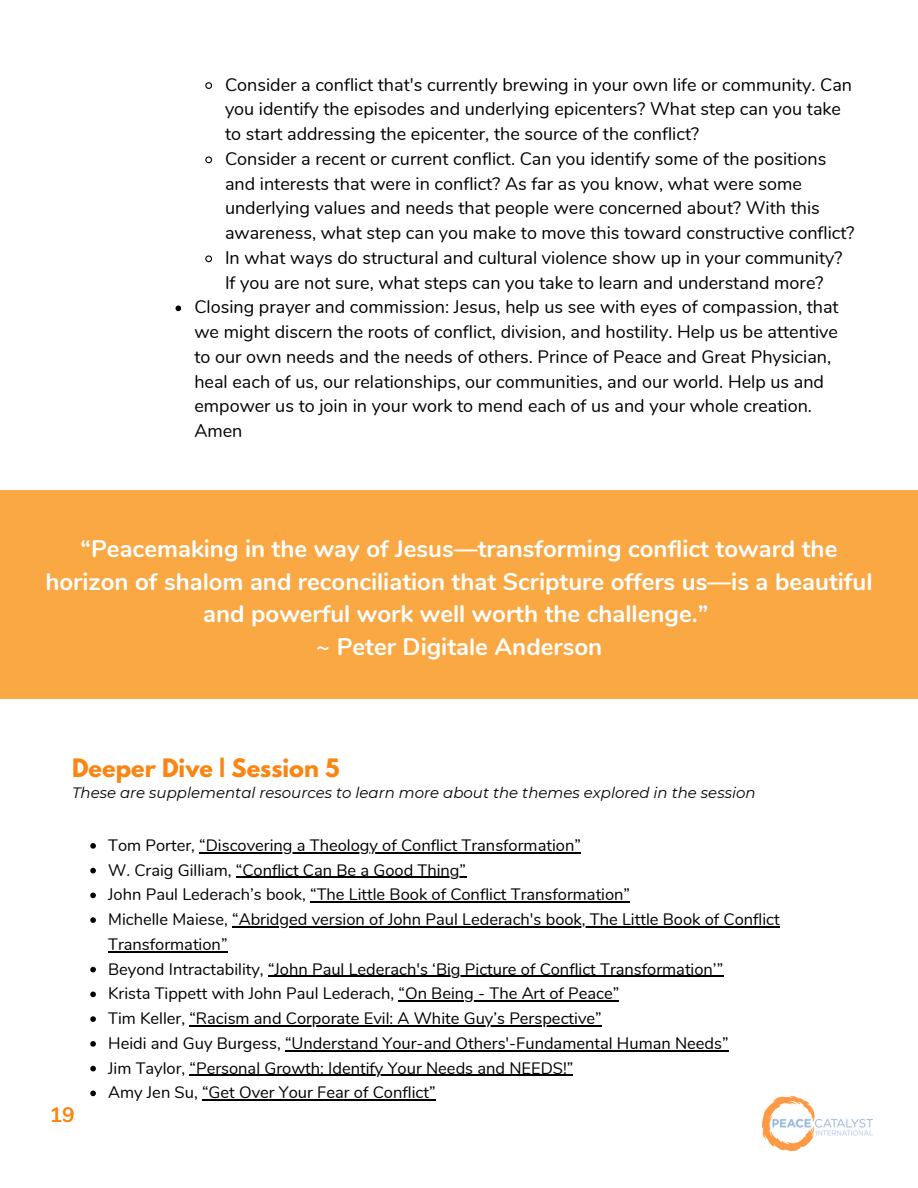
<style>
.page{position:relative;width:918px;height:1188px;background:#fff}
.page>*{position:absolute;margin:0;border:0;box-sizing:border-box;transform-origin:0 0}
.t1{font:700 24px/32.7px "Nunito";color:#fff;text-align:center}
.t2{font:700 22.5px "League Spartan";color:#fa8512}
.t3{font:700 21px "Nunito";color:#fa8512}
.t4{font:18px/24.8px "Nunito";color:#000}
.t5{font:16.5px/24.8px "Nunito";color:#000}
.t6{font:italic 15px "Montserrat";color:#000}
</style>
<div class="page">
<svg style="left:205px;top:82px;width:8px;height:7px"></svg>
<svg style="left:205px;top:156px;width:7px;height:8px"></svg>
<svg style="left:205px;top:255px;width:7px;height:8px"></svg>
<svg style="left:176px;top:306px;width:5px;height:5px"></svg>
<svg style="left:90px;top:843px;width:6px;height:6px"></svg>
<hr style="left:199px;top:852px;width:382px;height:1px;background:#000">
<svg style="left:90px;top:868px;width:6px;height:5px"></svg>
<hr style="left:236px;top:877px;width:230px;height:1px;background:#000">
<svg style="left:90px;top:893px;width:6px;height:5px"></svg>
<hr style="left:310px;top:902px;width:320px;height:1px;background:#000">
<svg style="left:90px;top:917px;width:6px;height:6px"></svg>
<hr style="left:232px;top:926px;width:548px;height:1px;background:#000">
<hr style="left:108px;top:951px;width:120px;height:1px;background:#000">
<svg style="left:90px;top:967px;width:6px;height:5px"></svg>
<hr style="left:268px;top:976px;width:455px;height:1px;background:#000">
<svg style="left:90px;top:992px;width:6px;height:5px"></svg>
<hr style="left:399px;top:1001px;width:220px;height:1px;background:#000">
<svg style="left:90px;top:1016px;width:6px;height:6px"></svg>
<hr style="left:189px;top:1025px;width:413px;height:1px;background:#000">
<svg style="left:90px;top:1041px;width:6px;height:6px"></svg>
<hr style="left:285px;top:1050px;width:444px;height:1px;background:#000">
<svg style="left:90px;top:1066px;width:6px;height:5px"></svg>
<hr style="left:190px;top:1075px;width:383px;height:1px;background:#000">
<svg style="left:90px;top:1091px;width:6px;height:5px"></svg>
<hr style="left:202px;top:1100px;width:234px;height:1px;background:#000">
<div style="left:0;top:490px;width:918px;height:208px;background:#faa844"></div>
<img style="left:763px;top:1096px;width:110px;height:54px">
<p class="t4" style="left:225px;top:72px;width:629px">Consider a conflict that's currently brewing in your own life or community. Can you identify the episodes and underlying epicenters? What step can you take to start addressing the epicenter, the source of the conflict?</p>
<p class="t4" style="left:225px;top:147px;width:631px">Consider a recent or current conflict. Can you identify some of the positions and interests that were in conflict? As far as you know, what were some underlying values and needs that people were concerned about? With this awareness, what step can you make to move this toward constructive conflict?</p>
<p class="t4" style="left:225px;top:246px;width:619px">In what ways do structural and cultural violence show up in your community?<br>If you are not sure, what steps can you take to learn and understand more?</p>
<p class="t4" style="left:194px;top:295px;width:646px">Closing prayer and commission: Jesus, help us see with eyes of compassion, that we might discern the roots of conflict, division, and hostility. Help us be attentive to our own needs and the needs of others. Prince of Peace and Great Physician, heal each of us, our relationships, our communities, and our world. Help us and empower us to join in your work to mend each of us and your whole creation.<br>Amen</p>
<p class="t1" style="left:45px;top:533px;width:829px">“Peacemaking in the way of Jesus—transforming conflict toward the horizon of shalom and reconciliation that Scripture offers us—is a beautiful and powerful work well worth the challenge.”</p>
<p class="t1" style="left:316px;top:631px;width:288px">~ Peter Digitale Anderson</p>
<p class="t2" style="left:72px;top:757px;width:269px">Deeper Dive | Session 5</p>
<p class="t6" style="left:72px;top:784px;width:685px">These are supplemental resources to learn more about the themes explored in the session</p>
<p class="t3" style="left:50px;top:1101px;width:27px">19</p>
<p class="t5" style="left:108px;top:833px;width:474px">Tom Porter, “Discovering a Theology of Conflict Transformation”</p>
<p class="t5" style="left:108px;top:858px;width:359px">W. Craig Gilliam, “Conflict Can Be a Good Thing”</p>
<p class="t5" style="left:108px;top:883px;width:523px">John Paul Lederach’s book, “The Little Book of Conflict Transformation”</p>
<p class="t5" style="left:108px;top:907px;width:673px">Michelle Maiese, “Abridged version of John Paul Lederach's book, The Little Book of Conflict<br>Transformation”</p>
<p class="t5" style="left:108px;top:957px;width:617px">Beyond Intractability, “John Paul Lederach's ‘Big Picture of Conflict Transformation’”</p>
<p class="t5" style="left:108px;top:982px;width:513px">Krista Tippett with John Paul Lederach, “On Being - The Art of Peace”</p>
<p class="t5" style="left:108px;top:1006px;width:495px">Tim Keller, “Racism and Corporate Evil: A White Guy’s Perspective”</p>
<p class="t5" style="left:108px;top:1031px;width:622px">Heidi and Guy Burgess, “Understand Your-and Others'-Fundamental Human Needs”</p>
<p class="t5" style="left:108px;top:1056px;width:467px">Jim Taylor, “Personal Growth: Identify Your Needs and NEEDS!”</p>
<p class="t5" style="left:108px;top:1081px;width:329px">Amy Jen Su, “Get Over Your Fear of Conflict”</p>
</div>
